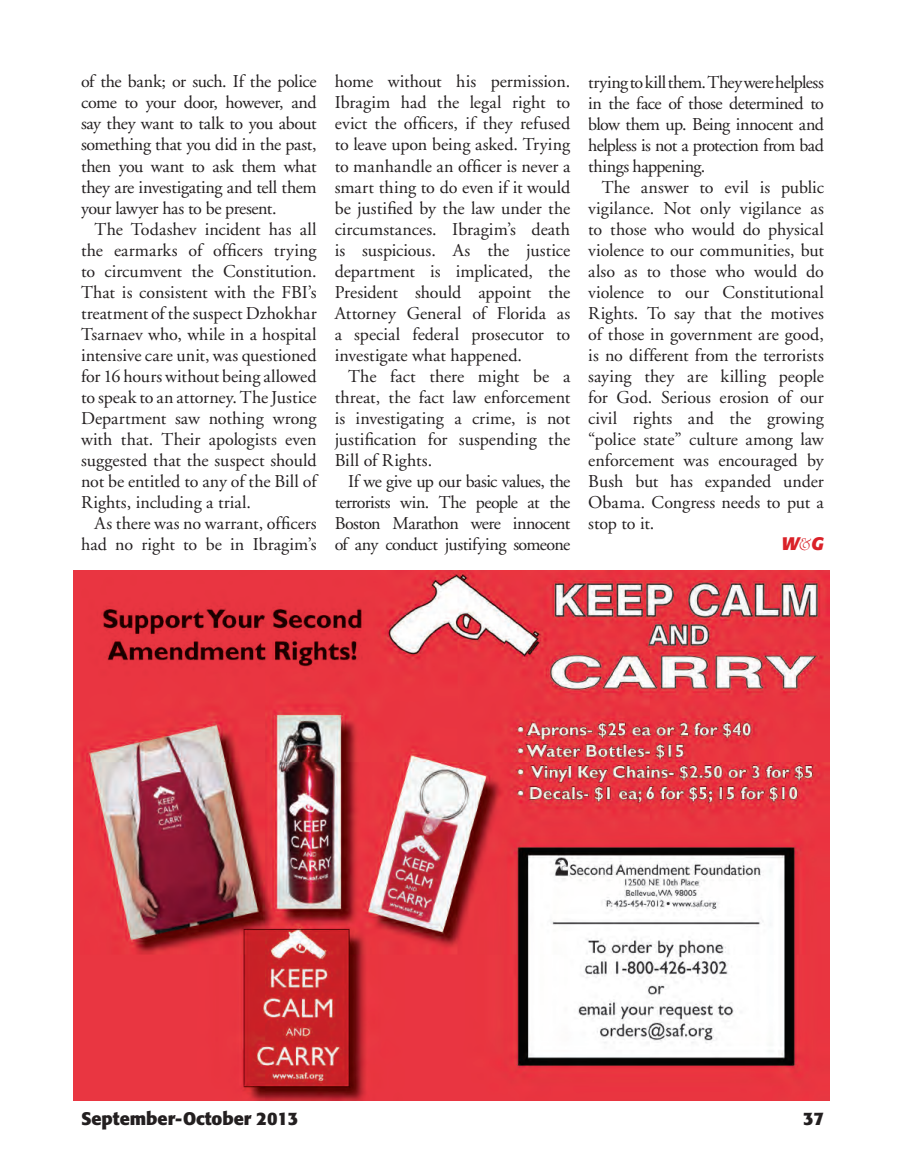
<style>
.page{position:relative;width:905px;height:1175px;background:#fff}
.page>*{position:absolute;margin:0;border:0;box-sizing:border-box;transform-origin:0 0}
.t1{font:18px/21px "Adobe Garamond";letter-spacing:-.01em;color:#231f20;text-align:justify}
.t2{font:700 18px "Formata";color:#231f20}
.t3{font:italic 700 18px "Formata";color:#da2128}
.s1{font-family:"University Roman";font-weight:400;font-style:normal}
</style>
<div class="page">
<img style="left:74px;top:570px;width:756px;height:530px">
<p class="t1" style="left:81px;top:72px;width:237px">of the bank; or such. If the police come to your door, however, and say they want to talk to you about something that you did in the past, then you want to ask them what they are investigating and tell them your lawyer has to be present.</p>
<p class="t1" style="left:81px;top:219px;width:237px;text-indent:14px">The Todashev incident has all the earmarks of officers trying to circumvent the Constitution.<br>That is consistent with the FBI’s treatment of the suspect Dzhokhar Tsarnaev who, while in a hospital intensive care unit, was questioned for 16 hours without being allowed to speak to an attorney. The Justice Department saw nothing wrong with that. Their apologists even suggested that the suspect should not be entitled to any of the Bill of Rights, including a trial.</p>
<p class="t1" style="left:81px;top:513px;width:237px;text-align:right">As there was no warrant, officers had no right to be in Ibragim’s</p>
<p class="t1" style="left:334px;top:72px;width:237px">home without his permission.<br>Ibragim had the legal right to evict the officers, if they refused to leave upon being asked. Trying to manhandle an officer is never a smart thing to do even if it would be justified by the law under the circumstances. Ibragim’s death is suspicious. As the justice department is implicated, the President should appoint the Attorney General of Florida as a special federal prosecutor to investigate what happened.</p>
<p class="t1" style="left:334px;top:366px;width:237px;text-indent:14px">The fact there might be a threat, the fact law enforcement is investigating a crime, is not justification for suspending the Bill of Rights.</p>
<p class="t1" style="left:334px;top:471px;width:237px;text-indent:14px">If we give up our basic values, the terrorists win. The people at the Boston Marathon were innocent of any conduct justifying someone</p>
<p class="t1" style="left:588px;top:72px;width:237px">trying to kill them. They were helpless in the face of those determined to blow them up. Being innocent and helpless is not a protection from bad things happening.</p>
<p class="t1" style="left:588px;top:177px;width:237px;text-indent:14px">The answer to evil is public vigilance. Not only vigilance as to those who would do physical violence to our communities, but also as to those who would do violence to our Constitutional Rights. To say that the motives of those in government are good, is no different from the terrorists saying they are killing people for God. Serious erosion of our civil rights and the growing “police state” culture among law enforcement was encouraged by Bush but has expanded under Obama. Congress needs to put a stop to it.</p>
<p class="t3" style="left:781px;top:532px;width:44px">W<span class="s1">&amp;</span>G</p>
<p class="t2" style="left:81px;top:1107px;width:219px">September-October 2013</p>
<p class="t2" style="left:803px;top:1107px;width:22px">37</p>
</div>
